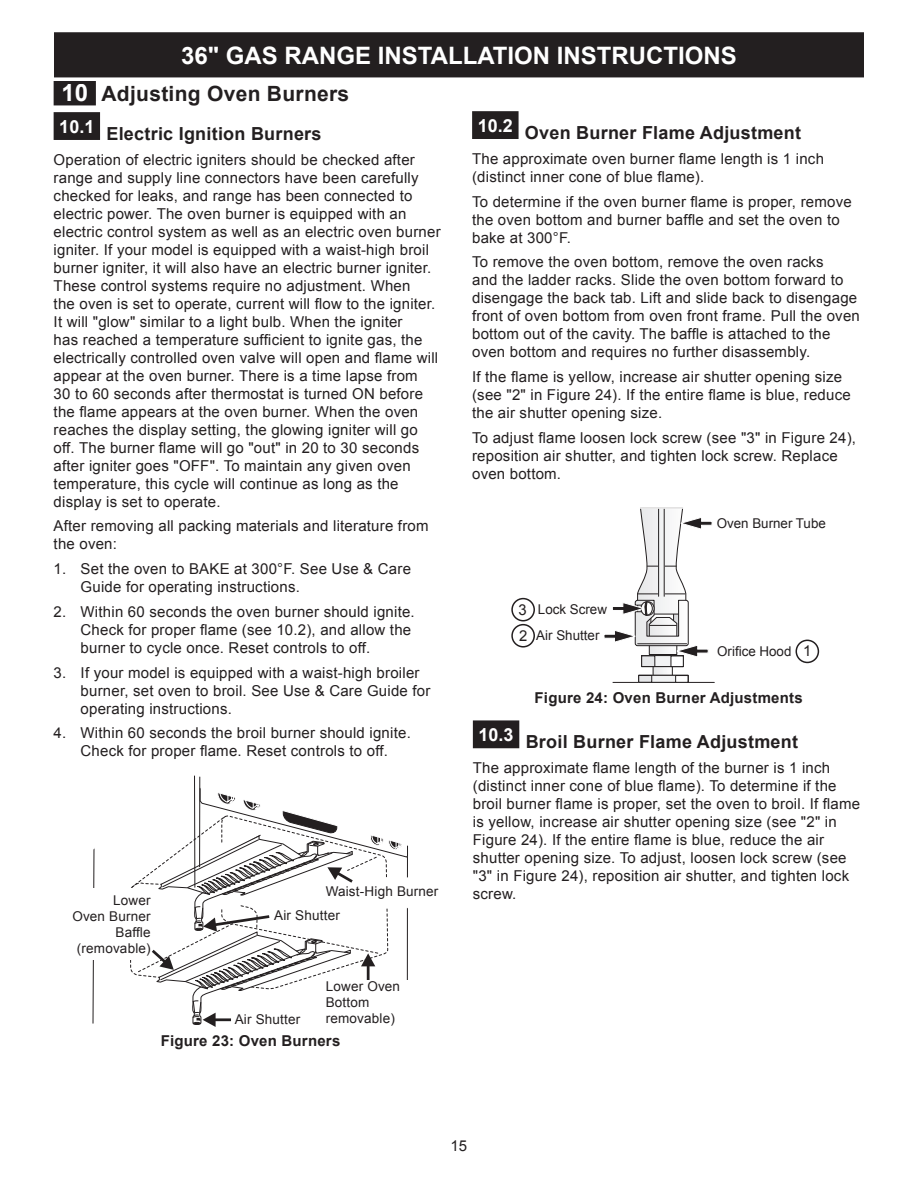
<style>
.page{position:relative;width:918px;height:1188px;background:#fff}
.page>*{position:absolute;margin:0;border:0;box-sizing:border-box;transform-origin:0 0}
.t1{font:700 24px "Arial";color:#fff}
.t2{font:700 21px "Arial";letter-spacing:.015em;color:#231f20}
.t3{font:700 18px "Arial";letter-spacing:.015em;color:#231f20}
.t4{font:15px/18px "Arial";letter-spacing:.015em;color:#231f20}
.t5{font:700 15px "Arial";letter-spacing:.015em;color:#231f20}
.t6{font:13.5px/16.2px "Arial";letter-spacing:.015em;color:#231f20}
.s1{font-size:24px;color:#fff}
</style>
<div class="page">
<div style="left:55px;top:33px;width:808px;height:44px;background:#231f20"></div>
<div style="left:54px;top:32px;width:810px;height:45px;border:2px solid #231f20"></div>
<div style="left:474px;top:113px;width:43px;height:25px;background:#231f20"></div>
<div style="left:472px;top:111px;width:47px;height:28px;border:3px solid #231f20"></div>
<div style="left:55px;top:82px;width:39px;height:22px;background:#231f20"></div>
<div style="left:54px;top:81px;width:42px;height:24px;border:3px solid #231f20"></div>
<div style="left:55px;top:114px;width:44px;height:24px;background:#231f20"></div>
<div style="left:54px;top:112px;width:46px;height:28px;border:3px solid #231f20"></div>
<svg style="left:92px;top:775px;width:316px;height:252px"></svg>
<div style="left:326px;top:981px;width:121px;height:42px;background:#fff"></div>
<div style="left:68px;top:888px;width:83px;height:72px;background:#fff"></div>
<hr style="left:613px;top:682px;width:101px;height:1px;background:#231f20">
<svg style="left:655px;top:667px;width:16px;height:8px"></svg>
<div style="left:653px;top:664px;width:20px;height:16px;border:1px solid #231f20"></div>
<div style="left:641px;top:655px;width:42px;height:12px;background:#f2f3f4;border:1px solid #231f20"></div>
<div style="left:638px;top:675px;width:50px;height:8px;background:#f2f3f4;border:1px solid #231f20"></div>
<div style="left:642px;top:656px;width:13px;height:11px;background:#e6e7e9;border:1px solid #231f20"></div>
<div style="left:639px;top:675px;width:13px;height:7px;background:#e6e7e9;border:1px solid #231f20"></div>
<div style="left:671px;top:656px;width:12px;height:11px;background:#fff;border:1px solid #231f20"></div>
<div style="left:676px;top:675px;width:12px;height:7px;background:#fff;border:1px solid #231f20"></div>
<svg style="left:604px;top:507px;width:108px;height:151px"></svg>
<div style="left:511px;top:598px;width:24px;height:23px;border:2px solid #231f20;border-radius:50%"></div>
<div style="left:511px;top:624px;width:24px;height:24px;border:2px solid #231f20;border-radius:50%"></div>
<div style="left:796px;top:640px;width:23px;height:23px;border:2px solid #231f20;border-radius:50%"></div>
<div style="left:474px;top:722px;width:44px;height:25px;background:#231f20"></div>
<div style="left:473px;top:720px;width:46px;height:28px;border:3px solid #231f20"></div>
<h1 class="t1" style="left:181px;top:39px;width:557px">36" GAS RANGE INSTALLATION INSTRUCTIONS</h1>
<h2 class="t2" style="left:61px;top:80px;width:289px"><span class="s1">10</span> Adjusting Oven Burners</h2>
<p class="t3" style="left:59px;top:122px;width:264px"><sup>10.1</sup> Electric Ignition Burners</p>
<p class="t4" style="left:54px;top:151px;width:389px">Operation of electric igniters should be checked after range and supply line connectors have been carefully checked for leaks, and range has been connected to electric power. The oven burner is equipped with an electric control system as well as an electric oven burner igniter. If your model is equipped with a waist-high broil burner igniter, it will also have an electric burner igniter.<br>These control systems require no adjustment. When<br>the oven is set to operate, current will flow to the igniter.<br>It will "glow" similar to a light bulb. When the igniter<br>has reached a temperature sufficient to ignite gas, the electrically controlled oven valve will open and flame will appear at the oven burner. There is a time lapse from<br>30 to 60 seconds after thermostat is turned ON before the flame appears at the oven burner. When the oven reaches the display setting, the glowing igniter will go off. The burner flame will go "out" in 20 to 30 seconds after igniter goes "OFF". To maintain any given oven temperature, this cycle will continue as long as the display is set to operate.</p>
<p class="t4" style="left:54px;top:517px;width:376px">After removing all packing materials and literature from the oven:</p>
<p class="t4" style="left:81px;top:560px;width:332px;text-indent:-27px">1. Set the oven to BAKE at 300°F. See Use &amp; Care<br>Guide for operating instructions.</p>
<p class="t4" style="left:81px;top:603px;width:336px;text-indent:-27px">2. Within 60 seconds the oven burner should ignite.<br>Check for proper flame (see 10.2), and allow the burner to cycle once. Reset controls to off.</p>
<p class="t4" style="left:81px;top:664px;width:351px;text-indent:-27px">3. If your model is equipped with a waist-high broiler burner, set oven to broil. See Use &amp; Care Guide for operating instructions.</p>
<p class="t4" style="left:54px;top:724px;width:359px;text-align:center">4. Within 60 seconds the broil burner should ignite.<br>Check for proper flame. Reset controls to off.</p>
<p class="t6" style="left:72px;top:892px;width:80px;text-align:right">Lower<br>Oven Burner<br>Baffle (removable)</p>
<p class="t6" style="left:326px;top:883px;width:114px">Waist-High Burner</p>
<p class="t6" style="left:274px;top:907px;width:67px">Air Shutter</p>
<p class="t6" style="left:235px;top:1011px;width:67px">Air Shutter</p>
<p class="t6" style="left:326px;top:978px;width:76px">Lower Oven<br>Bottom removable)</p>
<p class="t5" style="left:161px;top:1031px;width:181px">Figure 23: Oven Burners</p>
<p class="t3" style="left:478px;top:121px;width:325px"><sup>10.2</sup> Oven Burner Flame Adjustment</p>
<p class="t4" style="left:472px;top:150px;width:353px">The approximate oven burner flame length is 1 inch (distinct inner cone of blue flame).</p>
<p class="t4" style="left:472px;top:192px;width:381px">To determine if the oven burner flame is proper, remove the oven bottom and burner baffle and set the oven to bake at 300°F.</p>
<p class="t4" style="left:472px;top:253px;width:389px">To remove the oven bottom, remove the oven racks<br>and the ladder racks. Slide the oven bottom forward to disengage the back tab. Lift and slide back to disengage front of oven bottom from oven front frame. Pull the oven bottom out of the cavity. The baffle is attached to the oven bottom and requires no further disassembly.</p>
<p class="t4" style="left:472px;top:368px;width:380px">If the flame is yellow, increase air shutter opening size (see "2" in Figure 24). If the entire flame is blue, reduce the air shutter opening size.</p>
<p class="t4" style="left:472px;top:429px;width:385px">To adjust flame loosen lock screw (see "3" in Figure 24), reposition air shutter, and tighten lock screw. Replace oven bottom.</p>
<p class="t6" style="left:717px;top:515px;width:111px">Oven Burner Tube</p>
<p class="t4" style="left:518px;top:597px;width:11px;line-height:26.2px">3<br>2</p>
<p class="t6" style="left:536px;top:596px;width:72px;line-height:26.4px">Lock Screw<br>Air Shutter</p>
<p class="t6" style="left:717px;top:644px;width:76px">Orifice Hood</p>
<p class="t4" style="left:803px;top:642px;width:10px">1</p>
<p class="t5" style="left:535px;top:688px;width:270px">Figure 24: Oven Burner Adjustments</p>
<p class="t3" style="left:479px;top:730px;width:321px"><sup>10.3</sup> Broil Burner Flame Adjustment</p>
<p class="t4" style="left:473px;top:759px;width:389px">The approximate flame length of the burner is 1 inch (distinct inner cone of blue flame). To determine if the broil burner flame is proper, set the oven to broil. If flame is yellow, increase air shutter opening size (see "2" in Figure 24). If the entire flame is blue, reduce the air shutter opening size. To adjust, loosen lock screw (see "3" in Figure 24), reposition air shutter, and tighten lock screw.</p>
<p class="t4" style="left:451px;top:1137px;width:18px">15</p>
</div>
